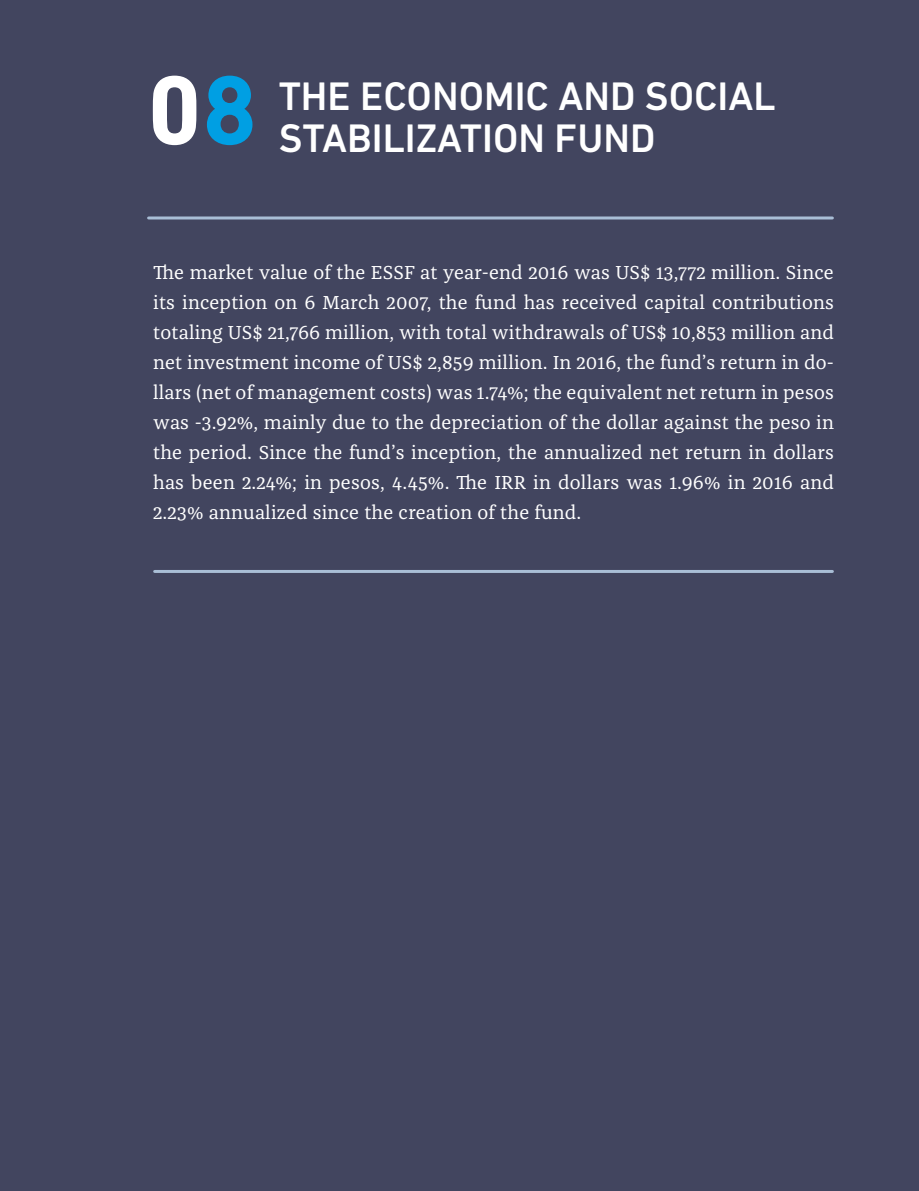
<style>
.page{position:relative;width:919px;height:1191px;background:#fff}
.page>*{position:absolute;margin:0;border:0;box-sizing:border-box;transform-origin:0 0}
.t1{font:700 99px "DIN Next LT Pro";color:#fff}
.t2{font:500 40.5px "DIN Next LT Pro";color:#fff}
.t3{font:19.5px/30px "Franziska Pro";letter-spacing:.01em;color:#fff;text-align:justify}
.s1{color:#009fe3}
</style>
<div class="page">
<div style="left:0;top:0;width:918px;height:1191px;background:#42455f"></div>
<hr style="left:148px;top:216px;width:684px;height:3px;background:#a9bed6">
<hr style="left:155px;top:570px;width:677px;height:3px;background:#a9bed6">
<p class="t1" style="left:147px;top:52px;width:112px">0<span class="s1">8</span></p>
<p class="t2" style="left:279px;top:72px;width:498px">THE ECONOMIC AND SOCIAL</p>
<p class="t2" style="left:279px;top:114px;width:378px">STABILIZATION FUND</p>
<p class="t3" style="left:153px;top:257px;width:682px">The market value of the ESSF at year-end 2016 was US$ 13,772 million. Since its inception on 6 March 2007, the fund has received capital contributions totaling US$ 21,766 million, with total withdrawals of US$ 10,853 million and net investment income of US$ 2,859 million. In 2016, the fund’s return in do&shy;llars (net of management costs) was 1.74%; the equivalent net return in pesos was -3.92%, mainly due to the depreciation of the dollar against the peso in the period. Since the fund’s inception, the annualized net return in dollars has been 2.24%; in pesos, 4.45%. The IRR in dollars was 1.96% in 2016 and 2.23% annualized since the creation of the fund.</p>
</div>
